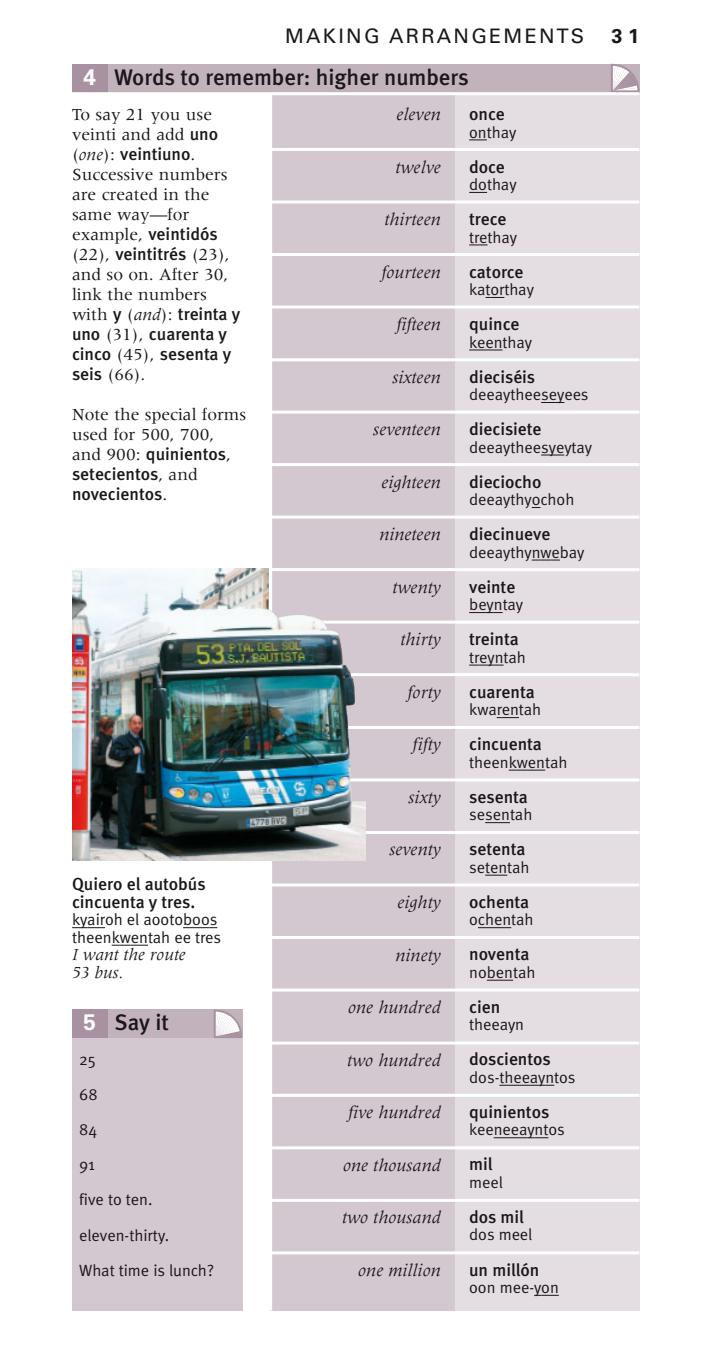
<style>
.page{position:relative;width:708px;height:1353px;background:#fff}
.page>*{position:absolute;margin:0;border:0;box-sizing:border-box;transform-origin:0 0}
.t1{font:500 22.5px "Meta";color:#1a171b}
.t2{font:20px "Univers";letter-spacing:.11em;color:#1a171b}
.t3{font:700 20px "Univers";color:#1a171b}
.t4{font:italic 18px "Meridien";color:#1a171b}
.t5{font:17.5px/20px "Meridien";color:#1a171b}
.t6{font:500 17.5px/17.5px "Meta";color:#1a171b}
.t7{font:italic 17.5px/17.5px "Meridien";color:#1a171b}
.t8{font:16.25px/35px "Meta Normal";color:#1a171b}
.s1{font-family:"Univers";font-weight:700;color:#fff}
.s2{font-family:"Meta";font-weight:500}
.s3{font-style:italic}
</style>
<div class="page">
<div style="left:72px;top:1032px;width:170px;height:278px;background:#d3c8cf"></div>
<div style="left:101px;top:1009px;width:141px;height:29px;background:#c2b2bc"></div>
<div style="left:72px;top:1009px;width:35px;height:29px;background:#a892a1"></div>
<div style="left:270px;top:93px;width:185px;height:1217px;background:#d3c8cf"></div>
<div style="left:101px;top:64px;width:538px;height:28px;background:#c2b2bc"></div>
<div style="left:72px;top:64px;width:35px;height:28px;background:#a892a1"></div>
<div style="left:455px;top:93px;width:184px;height:1217px;background:#e4dee2"></div>
<hr style="left:270px;top:148px;width:369px;height:3px;background:#fff">
<hr style="left:270px;top:200px;width:369px;height:3px;background:#fff">
<hr style="left:270px;top:253px;width:369px;height:3px;background:#fff">
<hr style="left:270px;top:305px;width:369px;height:3px;background:#fff">
<hr style="left:270px;top:358px;width:369px;height:3px;background:#fff">
<hr style="left:270px;top:410px;width:369px;height:3px;background:#fff">
<hr style="left:270px;top:463px;width:369px;height:3px;background:#fff">
<hr style="left:270px;top:515px;width:369px;height:3px;background:#fff">
<hr style="left:270px;top:568px;width:369px;height:3px;background:#fff">
<hr style="left:270px;top:620px;width:369px;height:3px;background:#fff">
<hr style="left:270px;top:673px;width:369px;height:3px;background:#fff">
<hr style="left:270px;top:726px;width:369px;height:3px;background:#fff">
<hr style="left:270px;top:778px;width:369px;height:3px;background:#fff">
<hr style="left:270px;top:831px;width:369px;height:3px;background:#fff">
<hr style="left:270px;top:883px;width:369px;height:3px;background:#fff">
<hr style="left:270px;top:936px;width:369px;height:3px;background:#fff">
<hr style="left:270px;top:988px;width:369px;height:3px;background:#fff">
<hr style="left:270px;top:1041px;width:369px;height:3px;background:#fff">
<hr style="left:270px;top:1093px;width:369px;height:3px;background:#fff">
<hr style="left:270px;top:1146px;width:369px;height:3px;background:#fff">
<hr style="left:270px;top:1198px;width:369px;height:3px;background:#fff">
<hr style="left:270px;top:1251px;width:369px;height:3px;background:#fff">
<svg style="left:611px;top:64px;width:28px;height:28px"></svg>
<hr style="left:72px;top:92px;width:567px;height:3px;background:#fff">
<svg style="left:214px;top:1009px;width:28px;height:29px"></svg>
<svg style="left:469px;top:139px;width:18px;height:1px"></svg>
<svg style="left:469px;top:192px;width:18px;height:1px"></svg>
<svg style="left:469px;top:244px;width:18px;height:1px"></svg>
<svg style="left:485px;top:297px;width:19px;height:1px"></svg>
<svg style="left:469px;top:349px;width:33px;height:1px"></svg>
<svg style="left:541px;top:402px;width:23px;height:1px"></svg>
<svg style="left:541px;top:454px;width:23px;height:1px"></svg>
<svg style="left:531px;top:559px;width:29px;height:1px"></svg>
<svg style="left:469px;top:612px;width:33px;height:1px"></svg>
<svg style="left:469px;top:664px;width:34px;height:1px"></svg>
<svg style="left:496px;top:717px;width:23px;height:1px"></svg>
<svg style="left:508px;top:769px;width:37px;height:1px"></svg>
<svg style="left:485px;top:822px;width:25px;height:1px"></svg>
<svg style="left:485px;top:874px;width:22px;height:1px"></svg>
<svg style="left:478px;top:927px;width:33px;height:1px"></svg>
<svg style="left:487px;top:979px;width:26px;height:1px"></svg>
<hr style="left:499px;top:1084px;width:31px;height:1px;background:#1a171b">
<svg style="left:530px;top:1084px;width:24px;height:1px"></svg>
<svg style="left:493px;top:1137px;width:55px;height:1px"></svg>
<svg style="left:534px;top:1294px;width:24px;height:1px"></svg>
<svg style="left:72px;top:927px;width:33px;height:1px"></svg>
<svg style="left:183px;top:927px;width:34px;height:1px"></svg>
<svg style="left:112px;top:944px;width:36px;height:1px"></svg>
<hr style="left:269px;top:93px;width:3px;height:1217px;background:#fff">
<img style="left:72px;top:568px;width:197px;height:292px">
<img style="left:161px;top:604px;width:204px;height:256px">
<p class="t2" style="left:285px;top:28px;width:301px">MAKING ARRANGEMENTS</p>
<p class="t3" style="left:611px;top:28px;width:29px">3 1</p>
<p class="t1" style="left:83px;top:69px;width:387px"><span class="s1">4</span> Words to remember: higher numbers</p>
<p class="t5" style="left:72px;top:106px;width:170px">To say 21 you use veinti and add <span class="s2">uno </span>(<span class="s3">one</span>): <span class="s2">veintiuno</span>.<br>Successive numbers are created in the same way—for example, <span class="s2">veintidós </span>(22), <span class="s2">veintitrés</span> (23), and so on. After 30, link the numbers with <span class="s2">y</span> (<span class="s3">and</span>): <span class="s2">treinta y uno</span> (31), <span class="s2">cuarenta y cinco</span> (45), <span class="s2">sesenta y seis</span> (66).</p>
<p class="t5" style="left:72px;top:406px;width:176px">Note the special forms used for 500, 700, and 900: <span class="s2">quinientos</span>, <span class="s2">setecientos</span>, and <span class="s2">novecientos</span>.</p>
<p class="t4" style="left:396px;top:107px;width:46px">eleven</p>
<p class="t4" style="left:395px;top:160px;width:47px">twelve</p>
<p class="t4" style="left:384px;top:212px;width:58px">thirteen</p>
<p class="t4" style="left:381px;top:265px;width:61px">fourteen</p>
<p class="t4" style="left:396px;top:317px;width:46px">fifteen</p>
<p class="t4" style="left:392px;top:370px;width:50px">sixteen</p>
<p class="t6" style="left:469px;top:107px;width:37px">once</p>
<p class="t8" style="left:469px;top:116px;width:49px">onthay</p>
<p class="t6" style="left:469px;top:160px;width:37px">doce</p>
<p class="t8" style="left:469px;top:169px;width:49px">dothay</p>
<p class="t6" style="left:469px;top:212px;width:39px">trece</p>
<p class="t8" style="left:469px;top:221px;width:49px">trethay</p>
<p class="t6" style="left:469px;top:265px;width:56px">catorce</p>
<p class="t8" style="left:469px;top:274px;width:66px">katorthay</p>
<p class="t6" style="left:469px;top:317px;width:52px">quince</p>
<p class="t8" style="left:469px;top:326px;width:64px">keenthay</p>
<p class="t6" style="left:469px;top:370px;width:67px">dieciséis</p>
<p class="t8" style="left:469px;top:379px;width:121px">deeaytheeseyees</p>
<p class="t6" style="left:469px;top:422px;width:74px">diecisiete</p>
<p class="t8" style="left:469px;top:431px;width:124px">deeaytheesyeytay</p>
<p class="t6" style="left:469px;top:475px;width:74px">dieciocho</p>
<p class="t8" style="left:469px;top:484px;width:107px">deeaythyochoh</p>
<p class="t6" style="left:469px;top:527px;width:83px">diecinueve</p>
<p class="t8" style="left:469px;top:536px;width:117px">deeaythynwebay</p>
<p class="t6" style="left:469px;top:580px;width:48px">veinte</p>
<p class="t8" style="left:469px;top:589px;width:55px">beyntay</p>
<p class="t6" style="left:469px;top:632px;width:51px">treinta</p>
<p class="t8" style="left:469px;top:641px;width:58px">treyntah</p>
<p class="t6" style="left:469px;top:685px;width:67px">cuarenta</p>
<p class="t8" style="left:469px;top:694px;width:74px">kwarentah</p>
<p class="t6" style="left:469px;top:737px;width:74px">cincuenta</p>
<p class="t8" style="left:469px;top:746px;width:100px">theenkwentah</p>
<p class="t6" style="left:469px;top:790px;width:60px">sesenta</p>
<p class="t8" style="left:469px;top:799px;width:65px">sesentah</p>
<p class="t6" style="left:469px;top:842px;width:58px">setenta</p>
<p class="t8" style="left:469px;top:851px;width:62px">setentah</p>
<p class="t6" style="left:469px;top:895px;width:61px">ochenta</p>
<p class="t8" style="left:469px;top:904px;width:66px">ochentah</p>
<p class="t6" style="left:469px;top:947px;width:62px">noventa</p>
<p class="t8" style="left:469px;top:956px;width:68px">nobentah</p>
<p class="t6" style="left:469px;top:1000px;width:33px">cien</p>
<p class="t8" style="left:469px;top:1009px;width:56px">theeayn</p>
<p class="t6" style="left:469px;top:1052px;width:83px">doscientos</p>
<p class="t8" style="left:469px;top:1061px;width:108px">dos-theeayntos</p>
<p class="t6" style="left:469px;top:1105px;width:82px">quinientos</p>
<p class="t8" style="left:469px;top:1114px;width:97px">keeneeayntos</p>
<p class="t6" style="left:469px;top:1157px;width:25px">mil</p>
<p class="t8" style="left:469px;top:1166px;width:35px">meel</p>
<p class="t6" style="left:469px;top:1210px;width:56px">dos mil</p>
<p class="t8" style="left:469px;top:1219px;width:65px">dos meel</p>
<p class="t6" style="left:469px;top:1262px;width:72px">un millón</p>
<p class="t8" style="left:469px;top:1271px;width:91px">oon mee-yon</p>
<p class="t4" style="left:373px;top:422px;width:69px">seventeen</p>
<p class="t4" style="left:381px;top:475px;width:61px">eighteen</p>
<p class="t4" style="left:379px;top:527px;width:63px">nineteen</p>
<p class="t4" style="left:392px;top:580px;width:50px">twenty</p>
<p class="t4" style="left:400px;top:632px;width:42px">thirty</p>
<p class="t4" style="left:407px;top:685px;width:35px">forty</p>
<p class="t4" style="left:412px;top:737px;width:30px">fifty</p>
<p class="t4" style="left:408px;top:790px;width:34px">sixty</p>
<p class="t4" style="left:389px;top:842px;width:53px">seventy</p>
<p class="t4" style="left:397px;top:895px;width:45px">eighty</p>
<p class="t4" style="left:395px;top:947px;width:47px">ninety</p>
<p class="t4" style="left:348px;top:1000px;width:94px">one hundred</p>
<p class="t4" style="left:347px;top:1052px;width:95px">two hundred</p>
<p class="t4" style="left:348px;top:1105px;width:94px">five hundred</p>
<p class="t4" style="left:343px;top:1157px;width:99px">one thousand</p>
<p class="t4" style="left:342px;top:1210px;width:100px">two thousand</p>
<p class="t4" style="left:358px;top:1262px;width:84px">one million</p>
<p class="t6" style="left:72px;top:877px;width:135px">Quiero el autobús cincuenta y tres.</p>
<p class="t8" style="left:72px;top:912px;width:150px;line-height:17.5px">kyairoh el aootoboos theenkwentah ee tres</p>
<p class="t7" style="left:72px;top:947px;width:115px">I want the route<br>53 bus.</p>
<p class="t1" style="left:83px;top:1014px;width:87px"><span class="s1">5</span> Say it</p>
<p class="t8" style="left:79px;top:1044px;width:136px">25<br>68<br>84<br>91<br>five to ten. eleven-thirty.<br>What time is lunch?</p>
</div>
